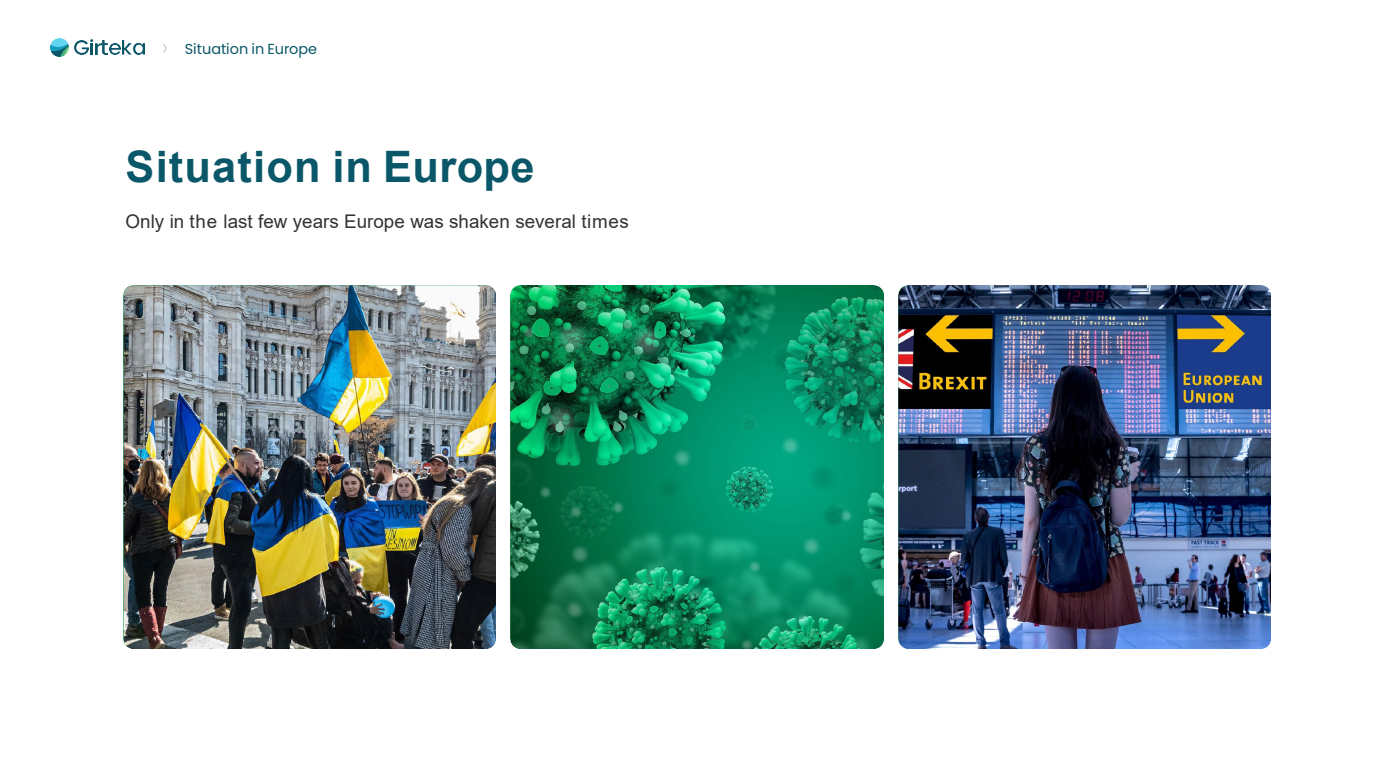
<style>
.page{position:relative;width:1386px;height:780px;background:#fff}
.page>*{position:absolute;margin:0;border:0;box-sizing:border-box;transform-origin:0 0}
.t1{font:700 43.31px "Arial";letter-spacing:.025em;color:#0a5769}
.t2{font:18.81px "Arial";color:#333}
.t3{font:14.44px "Poppins";letter-spacing:-.005em;color:#0a5769}
</style>
<div class="page">
<svg style="left:90px;top:39px;width:11px;height:16px"></svg>
<img style="left:103px;top:41px;width:5px;height:14px">
<svg style="left:109px;top:43px;width:11px;height:12px"></svg>
<img style="left:122px;top:41px;width:22px;height:14px">
<img style="left:74px;top:40px;width:14px;height:15px">
<img style="left:51px;top:39px;width:17px;height:17px">
<svg style="left:163px;top:44px;width:4px;height:9px"></svg>
<img style="left:123px;top:286px;width:372px;height:362px">
<img style="left:511px;top:286px;width:372px;height:362px">
<img style="left:898px;top:286px;width:372px;height:362px">
<p class="t3" style="left:185px;top:40px;width:134px">Situation in Europe</p>
<h2 class="t1" style="left:126px;top:136px;width:410px">Situation in Europe</h2>
<p class="t2" style="left:126px;top:208px;width:504px">Only in the last few years Europe was shaken several times</p>
</div>
